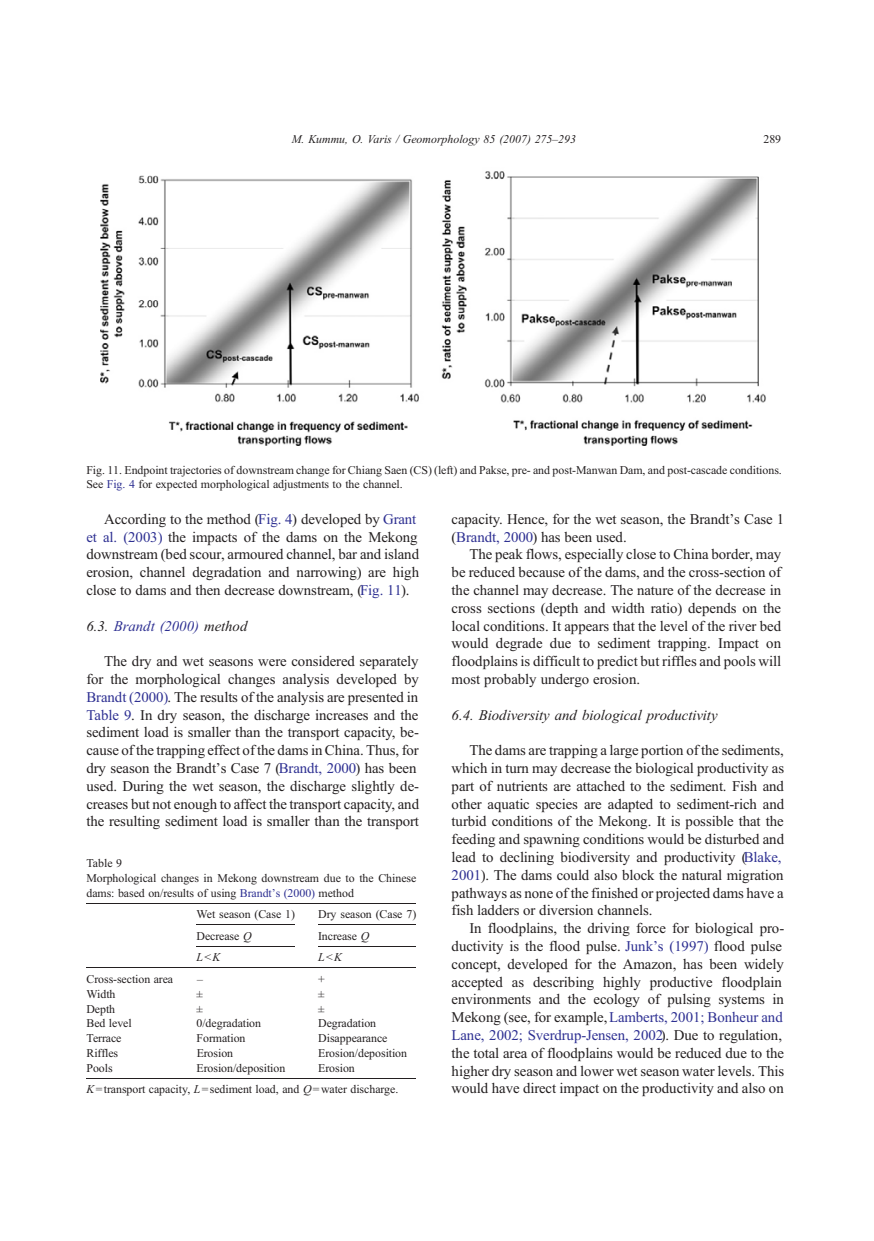
<style>
.page{position:relative;width:874px;height:1241px;background:#fff}
.page>*{position:absolute;margin:0;border:0;box-sizing:border-box;transform-origin:0 0}
.t1{font:14.88px/17.8px "Adv TT6120 e 2 aa";color:#231f20}
.t2{font:14.88px "Adv TT50 a 2 f 13 e.I";color:#231f20}
.t3{font:14.88px "Adv TT50 a 2 f 13 e.I";color:#2e3092}
.t4{font:11.9px/14.9px "Adv TT6120 e 2 aa";color:#231f20}
.t5{font:11.9px "Adv TT50 a 2 f 13 e.I";color:#231f20}
.t6{font:11.9px "Adv TT6120 e 2 aa";color:#231f20}
.s1{font-style:inherit}
.s2{color:#2e3092}
.s3{color:#231f20}
.s4{font-family:"Adv TT50 a 2 f 13 e.I"}
.s5{font-family:"Adv TT454 a 7 a 89"}
</style>
<div class="page">
<img style="left:100px;top:171px;width:666px;height:274px">
<hr style="left:86px;top:903px;width:330px;height:1px;background:#231f20">
<hr style="left:86px;top:1078px;width:330px;height:1px;background:#231f20">
<hr style="left:86px;top:967px;width:110px;height:1px;background:#231f20">
<hr style="left:196px;top:924px;width:99px;height:1px;background:#231f20">
<hr style="left:318px;top:924px;width:98px;height:1px;background:#231f20">
<hr style="left:196px;top:946px;width:99px;height:1px;background:#231f20">
<hr style="left:318px;top:946px;width:98px;height:1px;background:#231f20">
<hr style="left:196px;top:967px;width:220px;height:1px;background:#231f20">
<p class="t5" style="left:291px;top:135px;width:286px">M. Kummu, O. Varis / Geomorphology 85 (2007) 275<span class="s1">–</span>293</p>
<p class="t4" style="left:763px;top:133px;width:19px">289</p>
<p class="t4" style="left:86px;top:463px;width:696px">Fig. 11. Endpoint trajectories of downstream change for Chiang Saen (CS) (left) and Pakse, pre- and post-Manwan Dam, and post-cascade conditions.<br>See <span class="s2">Fig. 4</span> for expected morphological adjustments to the channel.</p>
<p class="t1" style="left:86px;top:511px;width:334px;text-indent:18px">According to the method (<span class="s2">Fig. 4</span>) developed by <span class="s2">Grant et al. (2003)</span> the impacts of the dams on the Mekong downstream (bed scour, armoured channel, bar and island erosion, channel degradation and narrowing) are high close to dams and then decrease downstream, (<span class="s2">Fig. 11</span>).</p>
<p class="t3" style="left:86px;top:620px;width:162px"><span class="s3">6.3.</span> Brandt (2000) <span class="s3">method</span></p>
<p class="t1" style="left:86px;top:654px;width:334px;text-indent:18px">The dry and wet seasons were considered separately for the morphological changes analysis developed by <span class="s2">Brandt (2000)</span>. The results of the analysis are presented in <span class="s2">Table 9</span>. In dry season, the discharge increases and the sediment load is smaller than the transport capacity, be&shy;cause of the trapping effect of the dams in China. Thus, for dry season the Brandt's Case 7 (<span class="s2">Brandt, 2000</span>) has been used. During the wet season, the discharge slightly de&shy;creases but not enough to affect the transport capacity, and the resulting sediment load is smaller than the transport</p>
<p class="t4" style="left:86px;top:857px;width:331px">Table 9<br>Morphological changes in Mekong downstream due to the Chinese dams: based on/results of using <span class="s2">Brandt's (2000)</span> method</p>
<p class="t4" style="left:196px;top:908px;width:100px">Wet season (Case 1)</p>
<p class="t4" style="left:318px;top:908px;width:99px">Dry season (Case 7)</p>
<p class="t4" style="left:196px;top:929px;width:57px">Decrease <span class="s4">Q</span></p>
<p class="t4" style="left:318px;top:929px;width:53px">Increase <span class="s4">Q</span></p>
<p class="t5" style="left:196px;top:953px;width:25px">L<span class="s5">b</span>K</p>
<p class="t5" style="left:318px;top:953px;width:25px">L<span class="s5">b</span>K</p>
<p class="t4" style="left:86px;top:972px;width:88px">Cross-section area</p>
<p class="t6" style="left:196px;top:972px;width:9px">–</p>
<p class="t4" style="left:318px;top:972px;width:8px">+</p>
<p class="t4" style="left:86px;top:987px;width:31px">Width</p>
<p class="t4" style="left:196px;top:987px;width:8px">±</p>
<p class="t4" style="left:318px;top:987px;width:8px">±</p>
<p class="t4" style="left:86px;top:1002px;width:30px">Depth</p>
<p class="t4" style="left:196px;top:1002px;width:8px">±</p>
<p class="t4" style="left:318px;top:1002px;width:8px">±</p>
<p class="t4" style="left:86px;top:1017px;width:47px">Bed level</p>
<p class="t4" style="left:196px;top:1017px;width:66px">0/degradation</p>
<p class="t4" style="left:318px;top:1017px;width:60px">Degradation</p>
<p class="t4" style="left:86px;top:1032px;width:36px">Terrace</p>
<p class="t4" style="left:196px;top:1032px;width:50px">Formation</p>
<p class="t4" style="left:318px;top:1032px;width:71px">Disappearance</p>
<p class="t4" style="left:86px;top:1047px;width:33px">Riffles</p>
<p class="t4" style="left:197px;top:1047px;width:38px">Erosion</p>
<p class="t4" style="left:318px;top:1047px;width:90px">Erosion/deposition</p>
<p class="t4" style="left:86px;top:1061px;width:28px">Pools</p>
<p class="t4" style="left:196px;top:1061px;width:90px">Erosion/deposition</p>
<p class="t4" style="left:86px;top:1058px;width:313px;line-height:21.5px;text-indent:232px">Erosion<br><span class="s4">K</span>=transport capacity, <span class="s4">L</span>= sediment load, and <span class="s4">Q</span>= water discharge.</p>
<p class="t1" style="left:451px;top:511px;width:334px">capacity. Hence, for the wet season, the Brandt's Case 1 (<span class="s2">Brandt, 2000</span>) has been used.</p>
<p class="t1" style="left:451px;top:547px;width:331px;text-align:justify;text-indent:18px">The peak flows, especially close to China border, may be reduced because of the dams, and the cross-section of the channel may decrease. The nature of the decrease in cross sections (depth and width ratio) depends on the local conditions. It appears that the level of the river bed would degrade due to sediment trapping. Impact on floodplains is difficult to predict but riffles and pools will most probably undergo erosion.</p>
<p class="t2" style="left:451px;top:709px;width:267px">6.4. Biodiversity and biological productivity</p>
<p class="t1" style="left:451px;top:743px;width:334px;text-indent:18px">The dams are trapping a large portion of the sediments, which in turn may decrease the biological productivity as part of nutrients are attached to the sediment. Fish and other aquatic species are adapted to sediment-rich and turbid conditions of the Mekong. It is possible that the feeding and spawning conditions would be disturbed and lead to declining biodiversity and productivity (<span class="s2">Blake, 2001</span>). The dams could also block the natural migration pathways as none of the finished or projected dams have a fish ladders or diversion channels.</p>
<p class="t1" style="left:451px;top:921px;width:334px;text-indent:18px">In floodplains, the driving force for biological pro&shy;ductivity is the flood pulse. <span class="s2">Junk's (1997)</span> flood pulse concept, developed for the Amazon, has been widely accepted as describing highly productive floodplain environments and the ecology of pulsing systems in Mekong (see, for example,<span class="s2">Lamberts, 2001; Bonheur and Lane, 2002; Sverdrup-Jensen, 2002</span>). Due to regulation, the total area of floodplains would be reduced due to the higher dry season and lower wet season water levels. This would have direct impact on the productivity and also on</p>
</div>
